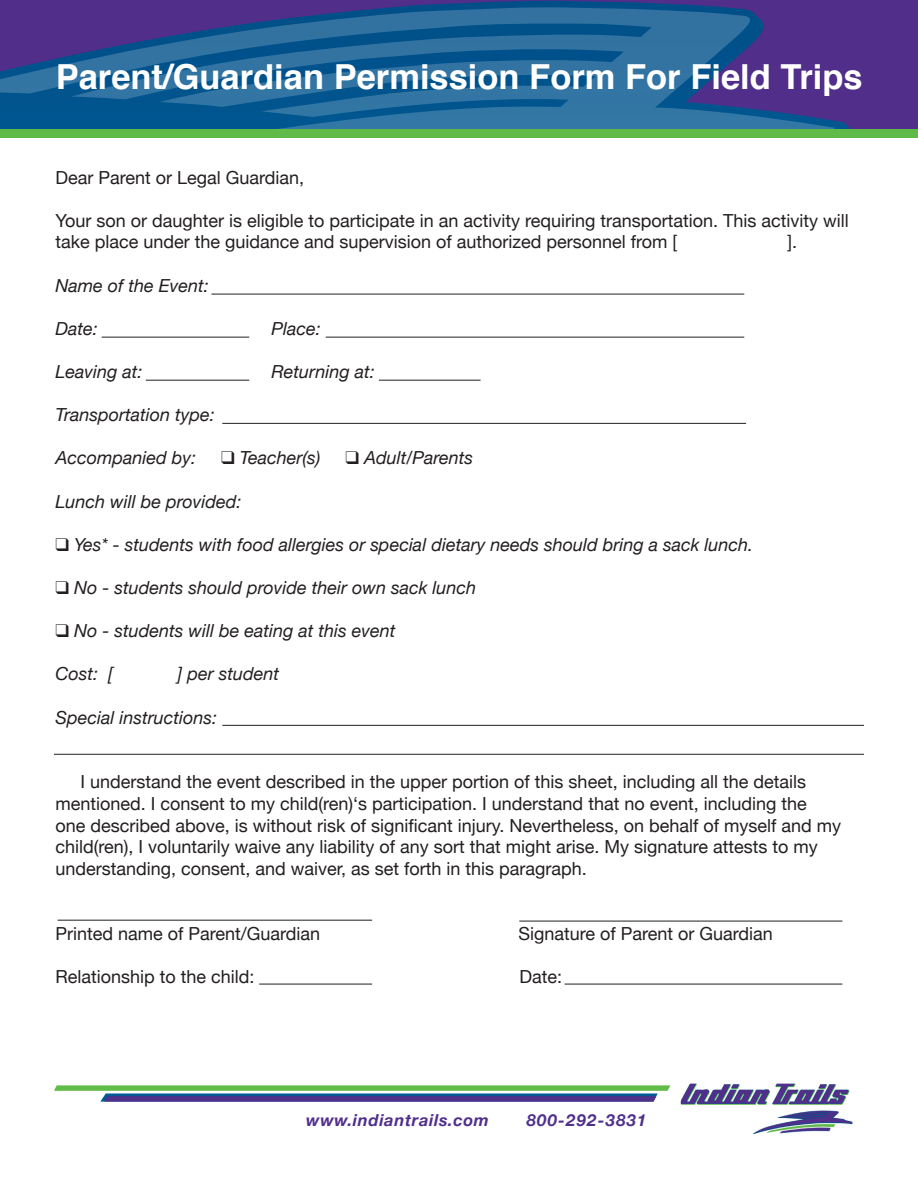
<style>
.page{position:relative;width:918px;height:1188px;background:#fff}
.page>*{position:absolute;margin:0;border:0;box-sizing:border-box;transform-origin:0 0}
.t1{font:700 34.5px "Helvetica";color:#fff}
.t2{font:18px/21.6px "Helvetica Neue";color:#231f20}
.t3{font:italic 18px "Helvetica Neue";color:#231f20}
.t4{font:italic 700 16.5px "Helvetica Neue";letter-spacing:.04em;color:#512f8c}
.t5{font:italic 700 16.5px "Helvetica Neue";letter-spacing:.08em;color:#50308b}
</style>
<div class="page">
<img style="left:681px;top:1084px;width:172px;height:41px">
<img style="left:742px;top:1109px;width:110px;height:25px">
<svg style="left:54px;top:1085px;width:617px;height:17px"></svg>
<hr style="left:259px;top:984px;width:113px;height:1px;background:#231f20">
<hr style="left:58px;top:920px;width:314px;height:1px;background:#231f20">
<hr style="left:565px;top:984px;width:277px;height:1px;background:#231f20">
<hr style="left:519px;top:921px;width:323px;height:1px;background:#231f20">
<hr style="left:222px;top:725px;width:642px;height:1px;background:#231f20">
<hr style="left:222px;top:423px;width:524px;height:1px;background:#231f20">
<hr style="left:379px;top:380px;width:102px;height:1px;background:#231f20">
<hr style="left:146px;top:380px;width:103px;height:1px;background:#231f20">
<hr style="left:102px;top:337px;width:147px;height:1px;background:#231f20">
<hr style="left:326px;top:337px;width:418px;height:1px;background:#231f20">
<hr style="left:212px;top:294px;width:532px;height:1px;background:#231f20">
<hr style="left:54px;top:754px;width:810px;height:1px;background:#231f20">
<svg style="left:0;top:0;width:918px;height:129px;background:#2d5494"></svg>
<div style="left:0;top:129px;width:918px;height:8px;background:#5fba48"></div>
<h1 class="t1" style="left:56px;top:49px;width:809px">Parent/Guardian Permission Form For Field Trips</h1>
<h1 class="t1" style="left:205px;top:51px;width:511px">Travel and Event Planning Tool</h1>
<p class="t2" style="left:56px;top:165px;width:250px">Dear Parent or Legal Guardian,</p>
<p class="t2" style="left:56px;top:208px;width:795px">Your son or daughter is eligible to participate in an activity requiring transportation. This activity will take place under the guidance and supervision of authorized personnel from [</p>
<p class="t2" style="left:787px;top:230px;width:11px">].</p>
<p class="t3" style="left:56px;top:270px;width:155px">Name of the Event:</p>
<p class="t3" style="left:56px;top:313px;width:44px">Date:</p>
<p class="t3" style="left:272px;top:313px;width:51px">Place:</p>
<p class="t3" style="left:56px;top:357px;width:89px">Leaving at:</p>
<p class="t3" style="left:272px;top:357px;width:105px">Returning at:</p>
<p class="t3" style="left:56px;top:400px;width:161px">Transportation type:</p>
<p class="t3" style="left:56px;top:443px;width:142px">Accompanied by:</p>
<p class="t3" style="left:221px;top:443px;width:101px">❑ Teacher(s)</p>
<p class="t3" style="left:346px;top:443px;width:129px">❑ Adult/Parents</p>
<p class="t3" style="left:56px;top:486px;width:188px">Lunch will be provided:</p>
<p class="t3" style="left:56px;top:529px;width:699px">❑ Yes* - students with food allergies or special dietary needs should bring a sack lunch.</p>
<p class="t3" style="left:56px;top:573px;width:422px">❑ No - students should provide their own sack lunch</p>
<p class="t3" style="left:56px;top:616px;width:342px">❑ No - students will be eating at this event</p>
<p class="t3" style="left:56px;top:659px;width:59px">Cost: [</p>
<p class="t3" style="left:178px;top:659px;width:103px">] per student</p>
<p class="t3" style="left:56px;top:702px;width:163px">Special instructions:</p>
<p class="t2" style="left:56px;top:770px;width:787px;text-indent:25px">I understand the event described in the upper portion of this sheet, including all the details mentioned. I consent to my child(ren)‘s participation. I understand that no event, including the<br>one described above, is without risk of significant injury. Nevertheless, on behalf of myself and my child(ren), I voluntarily waive any liability of any sort that might arise. My signature attests to my understanding, consent, and waiver, as set forth in this paragraph.</p>
<p class="t2" style="left:56px;top:921px;width:266px">Printed name of Parent/Guardian</p>
<p class="t2" style="left:519px;top:921px;width:256px">Signature of Parent or Guardian</p>
<p class="t2" style="left:56px;top:964px;width:201px">Relationship to the child:</p>
<p class="t2" style="left:520px;top:964px;width:44px">Date:</p>
<p class="t4" style="left:306px;top:1107px;width:184px">www.indiantrails.com</p>
<p class="t5" style="left:527px;top:1107px;width:121px">800-292-3831</p>
</div>
